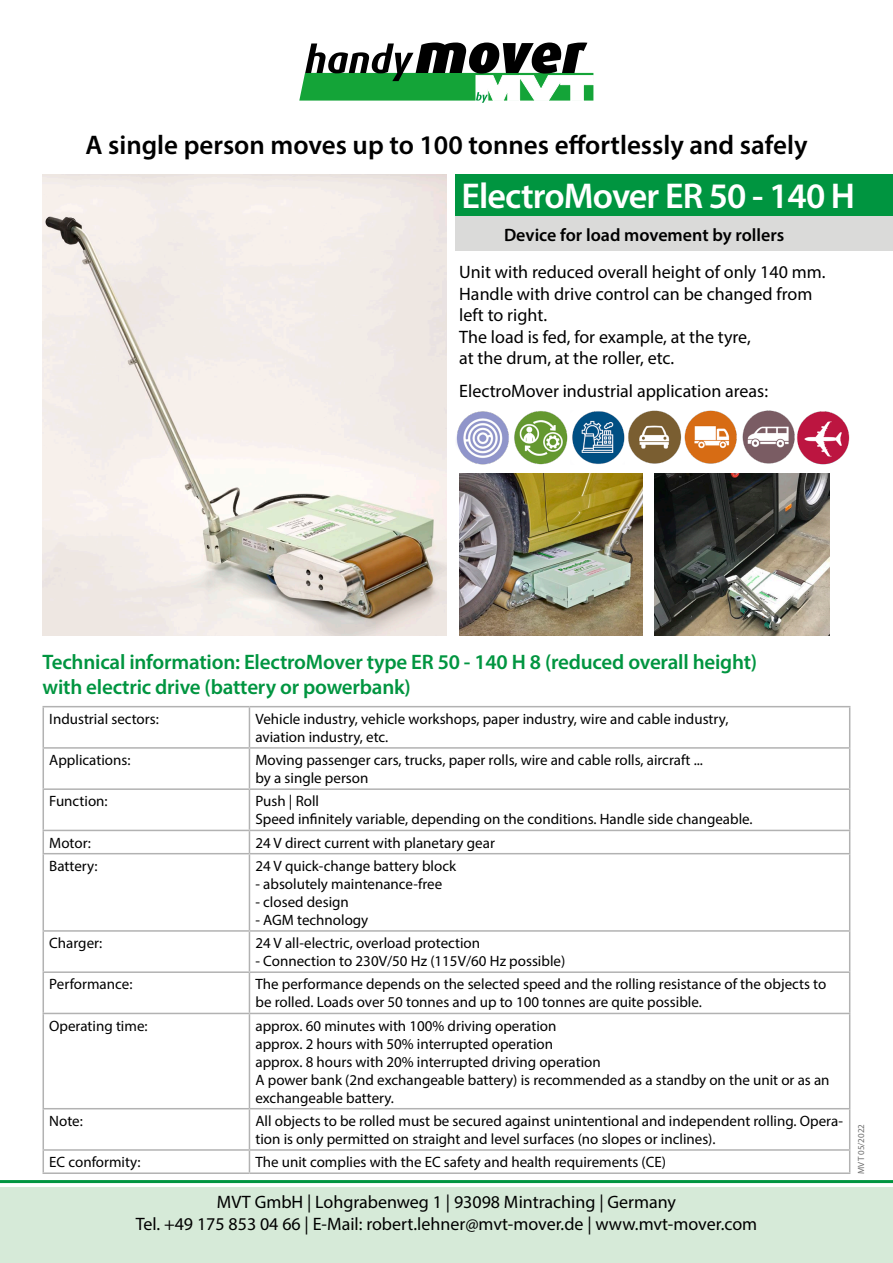
<style>
.page{position:relative;width:893px;height:1263px;background:#fff}
.page>*{position:absolute;margin:0;border:0;box-sizing:border-box;transform-origin:0 0}
.t1{font:600 36px "Myriad Pro";letter-spacing:-.025em;color:#fff}
.t2{font:600 27px "Myriad Pro";color:#000}
.t3{font:600 21px "Myriad Pro";letter-spacing:-.01em;color:#009540}
.t4{font:18px/21.6px "Myriad Pro";color:#000}
.t5{font:600 18px "Myriad Pro";color:#000}
.t6{font:15px/18px "Myriad Pro";color:#000}
.t7{font:9px "Myriad Pro";color:#6e6e6e}
</style>
<div class="page">
<div style="left:0;top:1187px;width:893px;height:76px;background:#d6ead8"></div>
<svg style="left:299px;top:43px;width:295px;height:60px"></svg>
<hr style="left:0;top:1180px;width:893px;height:3px;background:#009540">
<img style="left:43px;top:174px;width:403px;height:461px">
<img style="left:655px;top:473px;width:174px;height:162px">
<div style="left:455px;top:174px;width:438px;height:43px;background:#009540"></div>
<div style="left:455px;top:217px;width:438px;height:34px;background:#dadad9"></div>
<img style="left:628px;top:410px;width:53px;height:54px">
<img style="left:684px;top:410px;width:53px;height:54px">
<img style="left:456px;top:411px;width:53px;height:54px">
<img style="left:742px;top:410px;width:108px;height:55px">
<img style="left:514px;top:411px;width:53px;height:54px">
<img style="left:572px;top:411px;width:53px;height:53px">
<img style="left:459px;top:473px;width:183px;height:162px">
<hr style="left:43px;top:706px;width:206px;height:1px;background:#b2b2b2">
<hr style="left:43px;top:707px;width:1px;height:40px;background:#b2b2b2">
<hr style="left:249px;top:706px;width:601px;height:1px;background:#b2b2b2">
<hr style="left:249px;top:707px;width:1px;height:40px;background:#b2b2b2">
<hr style="left:849px;top:707px;width:1px;height:40px;background:#b2b2b2">
<hr style="left:43px;top:747px;width:206px;height:2px;background:#b2b2b2">
<hr style="left:43px;top:749px;width:1px;height:39px;background:#b2b2b2">
<hr style="left:249px;top:747px;width:601px;height:2px;background:#b2b2b2">
<hr style="left:249px;top:749px;width:1px;height:39px;background:#b2b2b2">
<hr style="left:849px;top:749px;width:1px;height:39px;background:#b2b2b2">
<hr style="left:43px;top:788px;width:206px;height:2px;background:#b2b2b2">
<hr style="left:43px;top:790px;width:1px;height:40px;background:#b2b2b2">
<hr style="left:249px;top:788px;width:601px;height:2px;background:#b2b2b2">
<hr style="left:249px;top:790px;width:1px;height:40px;background:#b2b2b2">
<hr style="left:849px;top:790px;width:1px;height:40px;background:#b2b2b2">
<hr style="left:43px;top:830px;width:206px;height:1px;background:#b2b2b2">
<svg style="left:43px;top:831px;width:1px;height:22px"></svg>
<hr style="left:249px;top:830px;width:601px;height:1px;background:#b2b2b2">
<svg style="left:249px;top:831px;width:1px;height:22px"></svg>
<svg style="left:849px;top:831px;width:1px;height:22px"></svg>
<hr style="left:43px;top:853px;width:206px;height:1px;background:#b2b2b2">
<hr style="left:43px;top:854px;width:1px;height:76px;background:#b2b2b2">
<hr style="left:249px;top:853px;width:601px;height:1px;background:#b2b2b2">
<hr style="left:249px;top:854px;width:1px;height:76px;background:#b2b2b2">
<hr style="left:849px;top:854px;width:1px;height:76px;background:#b2b2b2">
<hr style="left:43px;top:930px;width:206px;height:2px;background:#b2b2b2">
<hr style="left:43px;top:932px;width:1px;height:39px;background:#b2b2b2">
<hr style="left:249px;top:930px;width:601px;height:2px;background:#b2b2b2">
<hr style="left:249px;top:932px;width:1px;height:39px;background:#b2b2b2">
<hr style="left:849px;top:932px;width:1px;height:39px;background:#b2b2b2">
<hr style="left:43px;top:971px;width:206px;height:2px;background:#b2b2b2">
<hr style="left:43px;top:973px;width:1px;height:40px;background:#b2b2b2">
<hr style="left:249px;top:971px;width:601px;height:2px;background:#b2b2b2">
<hr style="left:249px;top:973px;width:1px;height:40px;background:#b2b2b2">
<hr style="left:849px;top:973px;width:1px;height:40px;background:#b2b2b2">
<hr style="left:43px;top:1013px;width:206px;height:1px;background:#b2b2b2">
<hr style="left:43px;top:1014px;width:1px;height:94px;background:#b2b2b2">
<hr style="left:249px;top:1013px;width:601px;height:1px;background:#b2b2b2">
<hr style="left:249px;top:1014px;width:1px;height:94px;background:#b2b2b2">
<hr style="left:849px;top:1014px;width:1px;height:94px;background:#b2b2b2">
<hr style="left:43px;top:1108px;width:206px;height:1px;background:#b2b2b2">
<hr style="left:43px;top:1109px;width:1px;height:40px;background:#b2b2b2">
<hr style="left:249px;top:1108px;width:601px;height:1px;background:#b2b2b2">
<hr style="left:249px;top:1109px;width:1px;height:40px;background:#b2b2b2">
<hr style="left:849px;top:1109px;width:1px;height:40px;background:#b2b2b2">
<hr style="left:43px;top:1149px;width:206px;height:2px;background:#b2b2b2">
<svg style="left:43px;top:1151px;width:1px;height:21px"></svg>
<hr style="left:249px;top:1149px;width:601px;height:2px;background:#b2b2b2">
<svg style="left:249px;top:1151px;width:1px;height:21px"></svg>
<svg style="left:849px;top:1151px;width:1px;height:21px"></svg>
<hr style="left:43px;top:1172px;width:206px;height:2px;background:#b2b2b2">
<hr style="left:249px;top:1172px;width:601px;height:2px;background:#b2b2b2">
<p class="t2" style="left:85px;top:128px;width:724px">A single person moves up to 100 tonnes effortlessly and safely</p>
<p class="t1" style="left:462px;top:173px;width:395px">ElectroMover ER 50 - 140 H</p>
<p class="t5" style="left:504px;top:223px;width:282px">Device for load movement by rollers</p>
<p class="t4" style="left:459px;top:261px;width:368px">Unit with reduced overall height of only 140 mm.</p>
<p class="t4" style="left:459px;top:282px;width:355px">Handle with drive control can be changed from left to right.</p>
<p class="t4" style="left:459px;top:326px;width:293px">The load is fed, for example, at the tyre,</p>
<p class="t4" style="left:459px;top:347px;width:216px">at the drum, at the roller, etc.</p>
<p class="t4" style="left:459px;top:380px;width:310px">ElectroMover industrial application areas:</p>
<p class="t3" style="left:43px;top:648px;width:716px">Technical information: ElectroMover type ER 50 - 140 H 8 (reduced overall height)</p>
<p class="t3" style="left:43px;top:673px;width:370px">with electric drive (battery or powerbank)</p>
<p class="t6" style="left:49px;top:710px;width:111px">Industrial sectors:</p>
<p class="t6" style="left:255px;top:710px;width:474px">Vehicle industry, vehicle workshops, paper industry, wire and cable industry,</p>
<p class="t6" style="left:255px;top:728px;width:134px">aviation industry, etc.</p>
<p class="t6" style="left:49px;top:751px;width:83px">Applications:</p>
<p class="t6" style="left:255px;top:751px;width:449px">Moving passenger cars, trucks, paper rolls, wire and cable rolls, aircraft ...</p>
<p class="t6" style="left:255px;top:769px;width:114px">by a single person</p>
<p class="t6" style="left:49px;top:792px;width:60px">Function:</p>
<p class="t6" style="left:255px;top:792px;width:65px">Push | Roll</p>
<p class="t6" style="left:255px;top:810px;width:499px">Speed infinitely variable, depending on the conditions. Handle side changeable.</p>
<p class="t6" style="left:49px;top:833px;width:43px">Motor:</p>
<p class="t6" style="left:255px;top:833px;width:241px">24 V direct current with planetary gear</p>
<p class="t6" style="left:49px;top:857px;width:50px">Battery:</p>
<p class="t6" style="left:255px;top:857px;width:202px">24 V quick-change battery block</p>
<p class="t6" style="left:255px;top:875px;width:188px">- absolutely maintenance-free</p>
<p class="t6" style="left:255px;top:893px;width:95px">- closed design</p>
<p class="t6" style="left:255px;top:911px;width:114px">- AGM technology</p>
<p class="t6" style="left:49px;top:934px;width:55px">Charger:</p>
<p class="t6" style="left:255px;top:934px;width:226px">24 V all-electric, overload protection</p>
<p class="t6" style="left:255px;top:952px;width:311px">- Connection to 230V/50 Hz (115V/60 Hz possible)</p>
<p class="t6" style="left:49px;top:975px;width:85px">Performance:</p>
<p class="t6" style="left:255px;top:975px;width:572px">The performance depends on the selected speed and the rolling resistance of the objects to be rolled. Loads over 50 tonnes and up to 100 tonnes are quite possible.</p>
<p class="t6" style="left:49px;top:1016px;width:100px">Operating time:</p>
<p class="t6" style="left:255px;top:1016px;width:303px">approx. 60 minutes with 100% driving operation</p>
<p class="t6" style="left:255px;top:1034px;width:299px">approx. 2 hours with 50% interrupted operation</p>
<p class="t6" style="left:255px;top:1052px;width:347px">approx. 8 hours with 20% interrupted driving operation</p>
<p class="t6" style="left:255px;top:1070px;width:576px">A power bank (2nd exchangeable battery) is recommended as a standby on the unit or as an exchangeable battery.</p>
<p class="t6" style="left:49px;top:1112px;width:35px">Note:</p>
<p class="t6" style="left:255px;top:1112px;width:589px">All objects to be rolled must be secured against unintentional and independent rolling. Opera&shy;tion is only permitted on straight and level surfaces (no slopes or inclines).</p>
<p class="t6" style="left:49px;top:1153px;width:93px">EC conformity:</p>
<p class="t6" style="left:255px;top:1153px;width:412px">The unit complies with the EC safety and health requirements (CE)</p>
<p class="t4" style="left:217px;top:1191px;width:461px">MVT GmbH | Lohgrabenweg 1 | 93098 Mintraching | Germany</p>
<p class="t4" style="left:136px;top:1213px;width:623px">Tel. +49 175 853 04 66 | E-Mail: robert.lehner@mvt-mover.de | www.mvt-mover.com</p>
<p class="t7" style="left:856px;top:1174px;width:51px;rotate:-90deg">MVT 05/2022</p>
</div>
